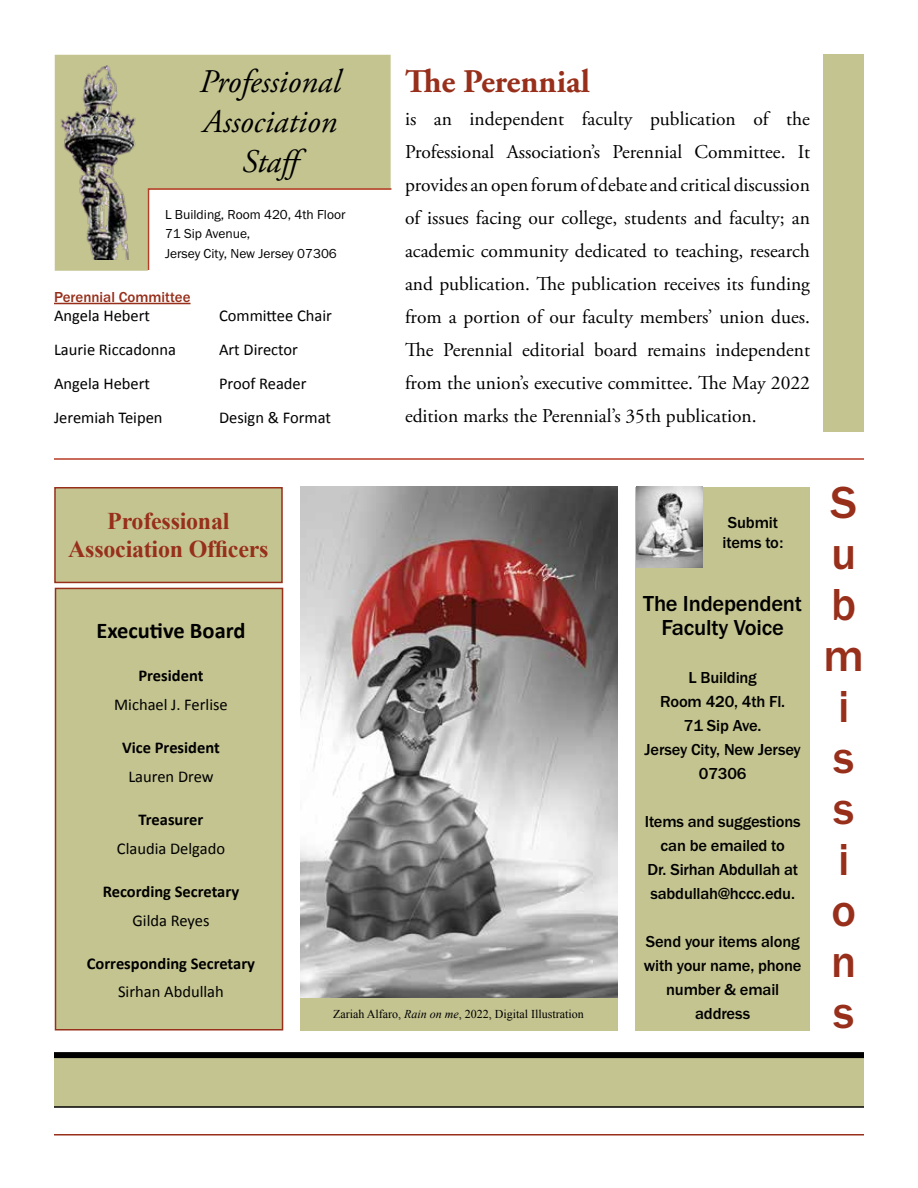
<style>
.page{position:relative;width:918px;height:1188px;background:#fff}
.page>*{position:absolute;margin:0;border:0;box-sizing:border-box;transform-origin:0 0}
.t1{font:500 46.5px/51px "Franklin Gothic URW";color:#972f1b;text-align:center}
.t2{font:italic 33px/39.6px "Adobe Garamond Pro";color:#000;text-align:center}
.t3{font:700 33px "Adobe Garamond Pro";color:#972f1b}
.t4{font:700 24px/27.6px "Times New Roman";letter-spacing:-.01em;color:#972f1b;text-align:center}
.t5{font:500 22.5px/24px "Franklin Gothic URW";letter-spacing:-.01em;color:#000;text-align:center}
.t6{font:700 22.5px "Calibri";color:#000}
.t7{font:19.5px/33px "Adobe Garamond Pro";color:#000;text-align:justify}
.t8{font:500 16.5px/24px "Franklin Gothic URW";letter-spacing:-.01em;color:#000;text-align:center}
.t9{font:16.5px "Calibri";color:#000}
.t10{font:700 16.5px "Calibri";color:#000}
.t11{font:500 15px "Franklin Gothic URW";color:#972f1b}
.t12{font:13.5px/19.5px "Franklin Gothic URW Boo";color:#000}
.t13{font:12px "Times New Roman";color:#000}
.s1{font-style:italic}
</style>
<div class="page">
<div style="left:55px;top:55px;width:336px;height:216px;background:#c4c491"></div>
<div style="left:824px;top:55px;width:40px;height:377px;background:#c4c491"></div>
<img style="left:59px;top:65px;width:85px;height:194px">
<svg style="left:147px;top:188px;width:245px;height:83px"></svg>
<hr style="left:54px;top:303px;width:137px;height:1px;background:#972f1b">
<hr style="left:54px;top:458px;width:810px;height:2px;background:#b83b26">
<div style="left:635px;top:487px;width:175px;height:543px;background:#c4c491"></div>
<img style="left:636px;top:487px;width:67px;height:80px">
<hr style="left:54px;top:1134px;width:810px;height:2px;background:#972f1b">
<div style="left:54px;top:1056px;width:810px;height:51px;background:#c4c491"></div>
<div style="left:54px;top:1052px;width:810px;height:6px;background:#000"></div>
<hr style="left:54px;top:1106px;width:810px;height:2px;background:#000">
<div style="left:54px;top:487px;width:229px;height:96px;background:#c4c491;border:2px solid #972f1b"></div>
<div style="left:55px;top:588px;width:228px;height:442px;background:#c4c491;border:2px solid #972f1b"></div>
<img style="left:300px;top:487px;width:318px;height:511px">
<div style="left:300px;top:998px;width:318px;height:32px;background:#c4c491"></div>
<h2 class="t2" style="left:199px;top:63px;width:143px">Professional<br>Association<br>Staff</h2>
<p class="t12" style="left:165px;top:204px;width:182px">L Building, Room 420, 4th Floor<br>71 Sip Avenue,<br>Jersey City, New Jersey 07306</p>
<p class="t11" style="left:54px;top:288px;width:138px">Perennial Committee</p>
<p class="t9" style="left:54px;top:304px;width:98px">Angela Hebert</p>
<p class="t9" style="left:219px;top:304px;width:114px">Committee Chair</p>
<p class="t9" style="left:54px;top:338px;width:124px">Laurie Riccadonna</p>
<p class="t9" style="left:219px;top:338px;width:81px">Art Director</p>
<p class="t9" style="left:54px;top:372px;width:98px">Angela Hebert</p>
<p class="t9" style="left:219px;top:372px;width:89px">Proof Reader</p>
<p class="t9" style="left:54px;top:406px;width:110px">Jeremiah Teipen</p>
<p class="t9" style="left:219px;top:406px;width:114px">Design &amp; Format</p>
<h2 class="t3" style="left:405px;top:63px;width:186px">The Perennial</h2>
<p class="t7" style="left:405px;top:103px;width:407px">is an independent faculty publication of the Professional Association’s Perennial Committee. It provides an open forum of debate and critical discussion of issues facing our college, students and faculty; an academic community dedicated to teaching, research and publication. The publication receives its funding from a portion of our faculty members’ union dues.<br>The Perennial editorial board remains independent from the union’s executive committee. The May 2022 edition marks the Perennial’s 35th publication.</p>
<p class="t4" style="left:68px;top:507px;width:202px">Professional<br>Association Officers</p>
<p class="t6" style="left:96px;top:614px;width:151px">Executive Board</p>
<p class="t10" style="left:139px;top:664px;width:66px">President</p>
<p class="t9" style="left:114px;top:693px;width:115px">Michael J. Ferlise</p>
<p class="t10" style="left:122px;top:736px;width:99px">Vice President</p>
<p class="t9" style="left:128px;top:765px;width:87px">Lauren Drew</p>
<p class="t10" style="left:139px;top:808px;width:66px">Treasurer</p>
<p class="t9" style="left:117px;top:837px;width:110px">Claudia Delgado</p>
<p class="t10" style="left:103px;top:880px;width:138px">Recording Secretary</p>
<p class="t9" style="left:132px;top:909px;width:78px">Gilda Reyes</p>
<p class="t10" style="left:87px;top:952px;width:170px">Corresponding Secretary</p>
<p class="t9" style="left:118px;top:981px;width:107px">Sirhan Abdullah</p>
<p class="t13" style="left:333px;top:1006px;width:252px">Zariah Alfaro, <span class="s1">Rain on me</span>, 2022, Digital Illustration</p>
<p class="t8" style="left:723px;top:512px;width:62px;line-height:19.8px">Submit items to:</p>
<p class="t5" style="left:643px;top:592px;width:160px">The Independent<br>Faculty Voice</p>
<p class="t8" style="left:645px;top:666px;width:158px">L Building<br>Room 420, 4th Fl.<br>71 Sip Ave.<br>Jersey City, New Jersey<br>07306</p>
<p class="t8" style="left:645px;top:810px;width:157px">Items and suggestions can be emailed to<br>Dr. Sirhan Abdullah at sabdullah@hccc.edu.</p>
<p class="t8" style="left:644px;top:930px;width:159px">Send your items along with your name, phone number &amp; email address</p>
<h1 class="t1" style="left:824px;top:476px;width:42px">S u b m i s s i o n s</h1>
</div>
